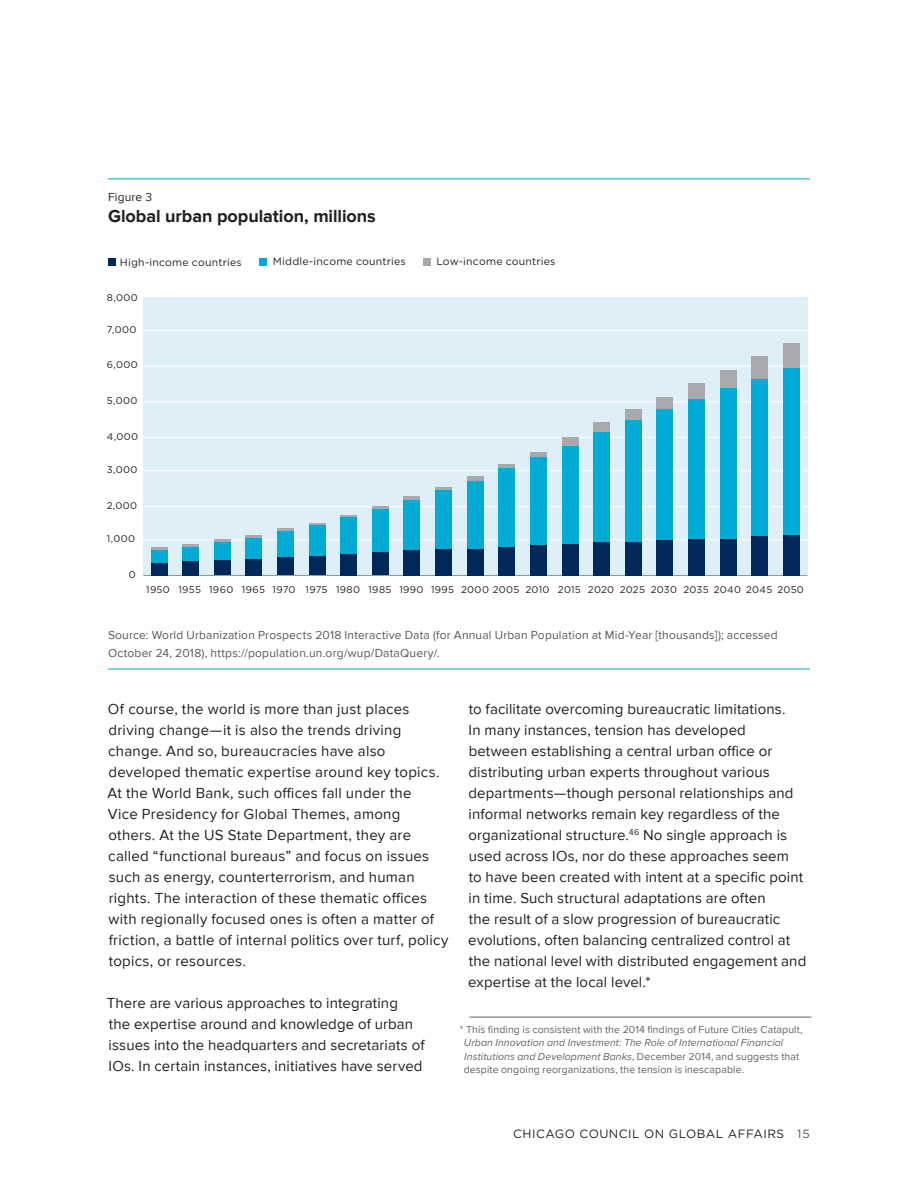
<style>
.page{position:relative;width:918px;height:1188px;background:#fff}
.page>*{position:absolute;margin:0;border:0;box-sizing:border-box;transform-origin:0 0}
.t1{font:700 18px "Gotham";letter-spacing:-.01em;color:#1c3043}
.t2{font:700 18px "Proxima Nova";letter-spacing:-.005em;color:#231f20}
.t3{font:15px/21px "Proxima Nova";letter-spacing:.01em;color:#231f20}
.t4{font:12px/18px "Proxima Nova";letter-spacing:.015em;color:#57585a}
.t5{font:12px "Gotham";letter-spacing:.04em;color:#231f20}
.t6{font:12px "Proxima Nova";letter-spacing:.015em;color:#231f20}
.Footnote_text{font:10.5px/13.5px "Proxima Nova";letter-spacing:.01em;color:#636366}
.t7{font:10.5px "Gotham";letter-spacing:.02em;color:#231f20}
.t8{font:9.75px "Gotham";letter-spacing:.035em;color:#231f20}
.s1{font-weight:400}
.s2{font-style:italic}
.s3{color:#57585a}
</style>
<div class="page">
<hr style="left:108px;top:178px;width:702px;height:1px;background:#00add3">
<hr style="left:108px;top:669px;width:702px;height:1px;background:#00add3">
<div style="left:259px;top:258px;width:8px;height:8px;background:#00abd6"></div>
<div style="left:108px;top:258px;width:8px;height:8px;background:#002858"></div>
<div style="left:423px;top:258px;width:8px;height:8px;background:#a8a9ad"></div>
<div style="left:143px;top:297px;width:664px;height:278px;background:#dfeff7"></div>
<hr style="left:143px;top:575px;width:664px;height:1px;background:#939598">
<hr style="left:143px;top:539px;width:664px;height:1px;background:#fff">
<hr style="left:143px;top:506px;width:664px;height:1px;background:#fff">
<hr style="left:143px;top:470px;width:664px;height:1px;background:#fff">
<hr style="left:143px;top:437px;width:664px;height:1px;background:#fff">
<hr style="left:143px;top:401px;width:664px;height:1px;background:#fff">
<hr style="left:143px;top:366px;width:664px;height:1px;background:#fff">
<hr style="left:143px;top:330px;width:664px;height:1px;background:#fff">
<div style="left:151px;top:563px;width:16px;height:12px;background:#002858"></div>
<div style="left:151px;top:550px;width:16px;height:13px;background:#00abd6"></div>
<svg style="left:151px;top:548px;width:16px;height:2px"></svg>
<div style="left:182px;top:561px;width:17px;height:14px;background:#002858"></div>
<div style="left:182px;top:547px;width:17px;height:14px;background:#00abd6"></div>
<svg style="left:182px;top:545px;width:17px;height:2px"></svg>
<div style="left:214px;top:559px;width:17px;height:16px;background:#002858"></div>
<div style="left:214px;top:541px;width:17px;height:18px;background:#00abd6"></div>
<svg style="left:214px;top:539px;width:17px;height:2px"></svg>
<div style="left:246px;top:558px;width:16px;height:17px;background:#002858"></div>
<div style="left:246px;top:537px;width:16px;height:21px;background:#00abd6"></div>
<svg style="left:246px;top:535px;width:16px;height:2px"></svg>
<div style="left:277px;top:556px;width:17px;height:19px;background:#002858"></div>
<div style="left:277px;top:530px;width:17px;height:26px;background:#00abd6"></div>
<svg style="left:277px;top:528px;width:17px;height:2px"></svg>
<div style="left:309px;top:555px;width:16px;height:20px;background:#002858"></div>
<div style="left:309px;top:525px;width:16px;height:30px;background:#00abd6"></div>
<svg style="left:309px;top:523px;width:16px;height:2px"></svg>
<div style="left:340px;top:554px;width:17px;height:21px;background:#002858"></div>
<div style="left:340px;top:517px;width:17px;height:37px;background:#00abd6"></div>
<svg style="left:340px;top:516px;width:17px;height:1px"></svg>
<div style="left:372px;top:552px;width:17px;height:23px;background:#002858"></div>
<div style="left:372px;top:509px;width:17px;height:43px;background:#00abd6"></div>
<hr style="left:372px;top:506px;width:17px;height:3px;background:#a8a9ad">
<div style="left:404px;top:550px;width:16px;height:25px;background:#002858"></div>
<div style="left:404px;top:500px;width:16px;height:50px;background:#00abd6"></div>
<hr style="left:404px;top:497px;width:16px;height:3px;background:#a8a9ad">
<div style="left:435px;top:548px;width:17px;height:27px;background:#002858"></div>
<div style="left:435px;top:490px;width:17px;height:58px;background:#00abd6"></div>
<hr style="left:435px;top:487px;width:17px;height:3px;background:#a8a9ad">
<div style="left:467px;top:548px;width:16px;height:27px;background:#002858"></div>
<div style="left:467px;top:481px;width:16px;height:67px;background:#00abd6"></div>
<div style="left:467px;top:476px;width:16px;height:5px;background:#a8a9ad"></div>
<div style="left:499px;top:547px;width:16px;height:28px;background:#002858"></div>
<div style="left:499px;top:468px;width:16px;height:79px;background:#00abd6"></div>
<hr style="left:499px;top:464px;width:16px;height:4px;background:#a8a9ad">
<div style="left:530px;top:545px;width:17px;height:30px;background:#002858"></div>
<div style="left:530px;top:457px;width:17px;height:88px;background:#00abd6"></div>
<div style="left:530px;top:452px;width:17px;height:5px;background:#a8a9ad"></div>
<div style="left:562px;top:544px;width:16px;height:31px;background:#002858"></div>
<div style="left:562px;top:446px;width:16px;height:98px;background:#00abd6"></div>
<div style="left:562px;top:437px;width:16px;height:9px;background:#a8a9ad"></div>
<div style="left:593px;top:541px;width:17px;height:34px;background:#002858"></div>
<div style="left:593px;top:432px;width:17px;height:109px;background:#00abd6"></div>
<div style="left:593px;top:423px;width:17px;height:9px;background:#a8a9ad"></div>
<div style="left:625px;top:541px;width:17px;height:34px;background:#002858"></div>
<div style="left:625px;top:420px;width:17px;height:121px;background:#00abd6"></div>
<div style="left:625px;top:410px;width:17px;height:10px;background:#a8a9ad"></div>
<div style="left:657px;top:540px;width:16px;height:35px;background:#002858"></div>
<div style="left:657px;top:408px;width:16px;height:132px;background:#00abd6"></div>
<div style="left:657px;top:397px;width:16px;height:11px;background:#a8a9ad"></div>
<div style="left:688px;top:539px;width:17px;height:36px;background:#002858"></div>
<div style="left:688px;top:399px;width:17px;height:140px;background:#00abd6"></div>
<div style="left:688px;top:383px;width:17px;height:16px;background:#a8a9ad"></div>
<div style="left:720px;top:539px;width:16px;height:36px;background:#002858"></div>
<div style="left:720px;top:387px;width:16px;height:152px;background:#00abd6"></div>
<div style="left:720px;top:370px;width:16px;height:17px;background:#a8a9ad"></div>
<div style="left:751px;top:535px;width:17px;height:40px;background:#002858"></div>
<div style="left:751px;top:379px;width:17px;height:156px;background:#00abd6"></div>
<div style="left:751px;top:357px;width:17px;height:22px;background:#a8a9ad"></div>
<div style="left:783px;top:535px;width:17px;height:40px;background:#002858"></div>
<div style="left:783px;top:368px;width:17px;height:167px;background:#00abd6"></div>
<div style="left:783px;top:343px;width:17px;height:25px;background:#a8a9ad"></div>
<hr style="left:470px;top:1017px;width:342px;height:1px;background:#636366">
<p class="t6" style="left:108px;top:191px;width:46px">Figure 3</p>
<p class="t2" style="left:108px;top:206px;width:269px">Global urban population, millions</p>
<p class="t1" style="left:107px;top:213px;width:393px"><span class="s1">Figure 3:</span> Global Urban Population (millions)</p>
<p class="t7" style="left:120px;top:255px;width:123px">High-income countries</p>
<p class="t7" style="left:273px;top:255px;width:135px">Middle-income countries</p>
<p class="t7" style="left:436px;top:255px;width:121px">Low-income countries</p>
<p class="t8" style="left:107px;top:291px;width:32px">8,000</p>
<p class="t8" style="left:107px;top:323px;width:31px">7,000</p>
<p class="t8" style="left:107px;top:359px;width:33px">6,000</p>
<p class="t8" style="left:107px;top:394px;width:32px">5,000</p>
<p class="t8" style="left:107px;top:430px;width:33px">4,000</p>
<p class="t8" style="left:107px;top:463px;width:32px">3,000</p>
<p class="t8" style="left:107px;top:499px;width:32px">2,000</p>
<p class="t8" style="left:107px;top:532px;width:30px">1,000</p>
<p class="t8" style="left:129px;top:568px;width:8px">0</p>
<p class="t8" style="left:146px;top:583px;width:659px">1950 1955 1960 1965 1970 1975 1980 1985 1990 1995 2000 2005 2010 2015 2020 2025 2030 2035 2040 2045 2050</p>
<p class="t4" style="left:108px;top:626px;width:671px">Source: World Urbanization Prospects 2018 Interactive Data (for Annual Urban Population at Mid-Year [thousands]); accessed<br>October 24, 2018), https://population.un.org/wup/DataQuery/.</p>
<p class="t3" style="left:108px;top:699px;width:343px">Of course, the world is more than just places driving change—it is also the trends driving change. And so, bureaucracies have also developed thematic expertise around key topics.<br>At the World Bank, such offices fall under the<br>Vice Presidency for Global Themes, among others. At the US State Department, they are called “functional bureaus” and focus on issues such as energy, counterterrorism, and human rights. The interaction of these thematic offices with regionally focused ones is often a matter of friction, a battle of internal politics over turf, policy topics, or resources.</p>
<p class="t3" style="left:107px;top:993px;width:319px">There are various approaches to integrating<br>the expertise around and knowledge of urban issues into the headquarters and secretariats of IOs. In certain instances, initiatives have served</p>
<p class="t3" style="left:468px;top:699px;width:340px">to facilitate overcoming bureaucratic limitations.<br>In many instances, tension has developed between establishing a central urban office or distributing urban experts throughout various departments—though personal relationships and informal networks remain key regardless of the organizational structure.<sup>46</sup> No single approach is used across IOs, nor do these approaches seem<br>to have been created with intent at a specific point in time. Such structural adaptations are often<br>the result of a slow progression of bureaucratic evolutions, often balancing centralized control at the national level with distributed engagement and expertise at the local level.*</p>
<p class="Footnote_text" style="left:464px;top:1023px;width:340px;text-indent:-4px">* This finding is consistent with the 2014 findings of Future Cities Catapult, <span class="s2">Urban Innovation and Investment: The Role of International Financial Institutions and Development Banks</span>, December 2014, and suggests that despite ongoing reorganizations, the tension is inescapable.</p>
<p class="t5" style="left:513px;top:1126px;width:298px">CHICAGO COUNCIL ON GLOBAL AFFAIRS <span class="s3">15</span></p>
</div>
